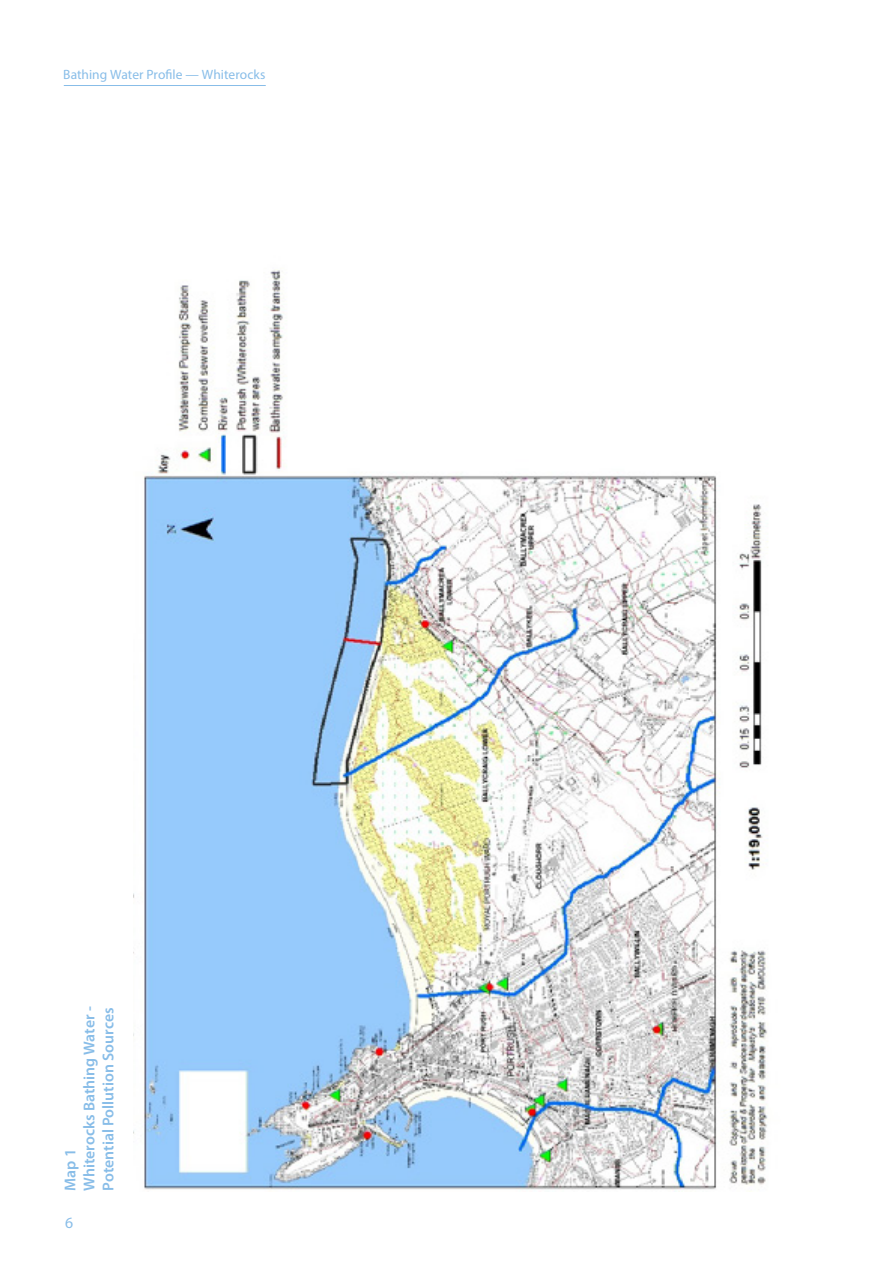
<style>
.page{position:relative;width:893px;height:1263px;background:#fff}
.page>*{position:absolute;margin:0;border:0;box-sizing:border-box;transform-origin:0 0}
.t1{font:600 15.75px "Myriad Pro";color:#88bde8}
.t2{font:15.75px "Myriad Pro";color:#88bde8}
.t3{font:13.5px "Myriad Pro";color:#88bde8}
</style>
<div class="page">
<hr style="left:64px;top:85px;width:202px;height:1px;background:#88bde8">
<img style="left:144px;top:269px;width:624px;height:923px">
<p class="t3" style="left:63px;top:66px;width:204px">Bathing Water Profile — Whiterocks</p>
<p class="t1" style="left:79px;top:1191px;width:186px;rotate:-90deg">Whiterocks Bathing Water -</p>
<p class="t1" style="left:98px;top:1191px;width:184px;rotate:-90deg">Potential Pollution Sources</p>
<p class="t1" style="left:60px;top:1191px;width:44px;rotate:-90deg">Map 1</p>
<p class="t2" style="left:65px;top:1213px;width:10px">6</p>
</div>
